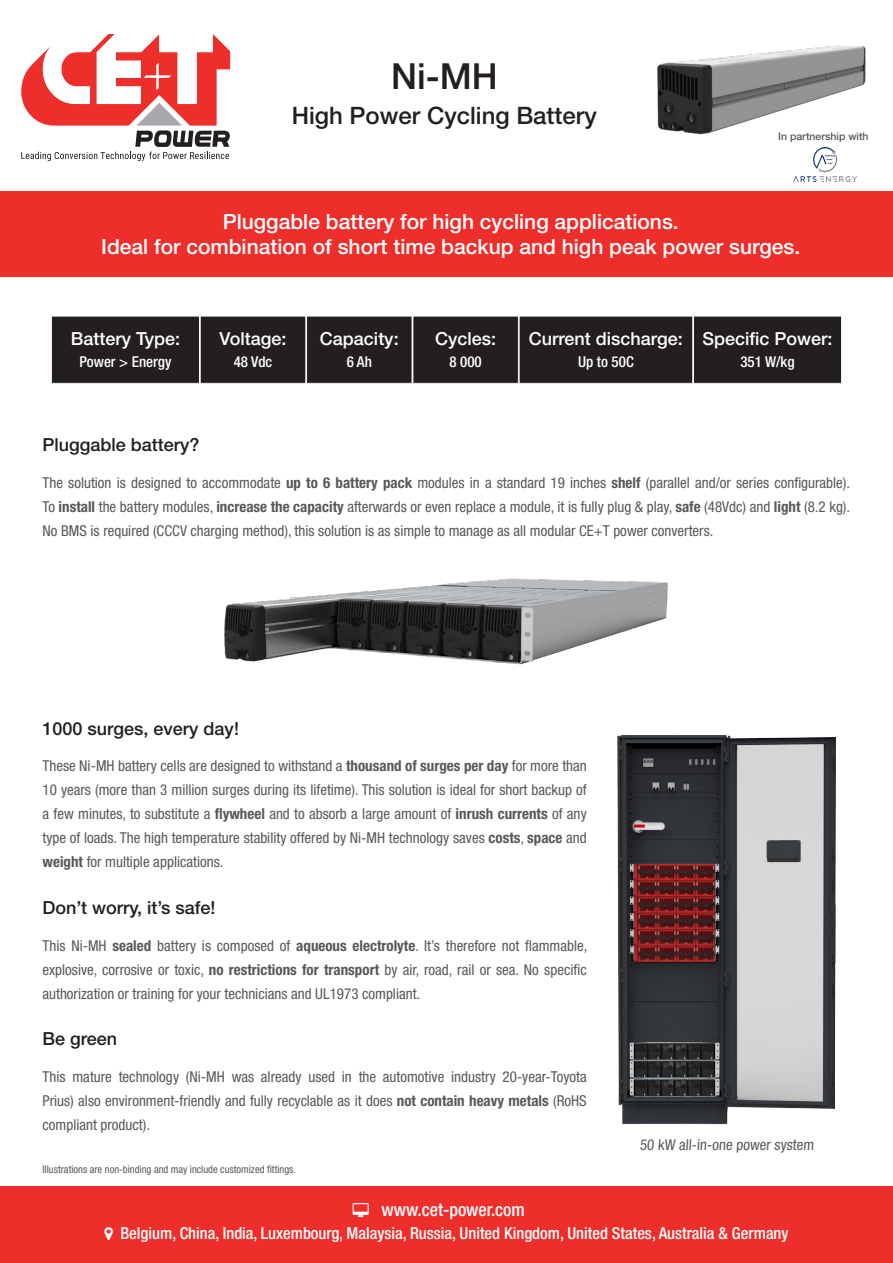
<style>
.page{position:relative;width:893px;height:1263px;background:#fff}
.page>*{position:absolute;margin:0;border:0;box-sizing:border-box;transform-origin:0 0}
.t1{font:500 36px "Helvetica Neue LT Std";color:#231f20}
.t2{font:500 24px "Helvetica Neue LT Std";color:#231f20}
.Title_Definition{font:500 21px "Helvetica Neue LT Std";color:#fff}
.Power{font:500 18px "Helvetica Neue LT Std";color:#fff}
.Heading{font:500 18px "Helvetica Neue LT Std";color:#231f20}
.t3{font:500 condensed 18px "Helvetica Neue LT Std";color:#fff}
.t4{font:500 condensed 16.5px "Helvetica Neue LT Std";color:#fff}
.BT{font:condensed 15px/24px "Helvetica Neue LT Std";color:#57585a;text-align:justify}
.Power_Value{font:500 condensed 15px "Helvetica Neue LT Std";color:#fff}
.Note{font:condensed 10.5px "Helvetica Neue LT Std";color:#57585a}
.Logo_Caption{font:500 10.5px "Helvetica Neue LT Std";color:#57585a}
.s1{font-weight:700}
</style>
<div class="page">
<div style="left:0;top:1186px;width:893px;height:77px;background:#ee2e2b"></div>
<svg style="left:21px;top:34px;width:209px;height:127px"></svg>
<div style="left:0;top:191px;width:893px;height:85px;background:#ee2e2b"></div>
<img style="left:224px;top:578px;width:444px;height:87px">
<div style="left:51px;top:316px;width:148px;height:67px;background:#231f20"></div>
<div style="left:51px;top:316px;width:149px;height:68px;border:1px solid #fff"></div>
<div style="left:519px;top:316px;width:174px;height:67px;background:#231f20"></div>
<div style="left:519px;top:316px;width:174px;height:68px;border:1px solid #fff"></div>
<div style="left:693px;top:316px;width:149px;height:67px;background:#231f20"></div>
<div style="left:693px;top:316px;width:149px;height:68px;border:1px solid #fff"></div>
<div style="left:200px;top:316px;width:106px;height:67px;background:#231f20"></div>
<div style="left:200px;top:316px;width:106px;height:68px;border:1px solid #fff"></div>
<div style="left:307px;top:316px;width:105px;height:67px;background:#231f20"></div>
<div style="left:306px;top:316px;width:106px;height:68px;border:1px solid #fff"></div>
<div style="left:413px;top:316px;width:105px;height:67px;background:#231f20"></div>
<div style="left:412px;top:316px;width:107px;height:68px;border:1px solid #fff"></div>
<img style="left:657px;top:45px;width:209px;height:90px">
<img style="left:617px;top:735px;width:219px;height:390px">
<img style="left:793px;top:148px;width:64px;height:33px">
<p class="t1" style="left:391px;top:55px;width:108px">Ni-MH</p>
<p class="t2" style="left:292px;top:101px;width:307px">High Power Cycling Battery</p>
<p class="Logo_Caption" style="left:778px;top:130px;width:92px">In partnership with</p>
<p class="Title_Definition" style="left:223px;top:209px;width:457px">Pluggable battery for high cycling applications.</p>
<p class="Title_Definition" style="left:101px;top:234px;width:701px">Ideal for combination of short time backup and high peak power surges.</p>
<p class="Power" style="left:71px;top:328px;width:111px">Battery Type:</p>
<p class="Power_Value" style="left:79px;top:353px;width:94px">Power &gt; Energy</p>
<p class="Power" style="left:220px;top:328px;width:68px">Voltage:</p>
<p class="Power_Value" style="left:234px;top:353px;width:40px">48 Vdc</p>
<p class="Power" style="left:320px;top:328px;width:80px">Capacity:</p>
<p class="Power_Value" style="left:347px;top:353px;width:27px">6 Ah</p>
<p class="Power" style="left:435px;top:328px;width:63px">Cycles:</p>
<p class="Power_Value" style="left:449px;top:353px;width:34px">8 000</p>
<p class="Power" style="left:529px;top:328px;width:156px">Current discharge:</p>
<p class="Power_Value" style="left:578px;top:353px;width:57px">Up to 50C</p>
<p class="Power" style="left:702px;top:328px;width:132px">Specific Power:</p>
<p class="Power_Value" style="left:740px;top:353px;width:56px">351 W/kg</p>
<p class="Heading" style="left:43px;top:434px;width:159px">Pluggable battery?</p>
<p class="BT" style="left:43px;top:470px;width:809px">The solution is designed to accommodate <span class="s1">up to 6 battery pack</span> modules in a standard 19 inches <span class="s1">shelf</span> (parallel and/or series configurable).<br>To <span class="s1">install</span> the battery modules, <span class="s1">increase the capacity</span> afterwards or even replace a module, it is fully plug &amp; play, <span class="s1">safe</span> (48Vdc) and <span class="s1">light</span> (8.2 kg).<br>No BMS is required (CCCV charging method), this solution is as simple to manage as all modular CE+T power converters.</p>
<p class="Heading" style="left:43px;top:717px;width:198px">1000 surges, every day!</p>
<p class="BT" style="left:43px;top:754px;width:546px">These Ni-MH battery cells are designed to withstand a <span class="s1">thousand of surges per day</span> for more than 10 years (more than 3 million surges during its lifetime). This solution is ideal for short backup of a few minutes, to substitute a <span class="s1">flywheel</span> and to absorb a large amount of <span class="s1">inrush currents</span> of any type of loads. The high temperature stability offered by Ni-MH technology saves <span class="s1">costs</span>, <span class="s1">space</span> and <span class="s1">weight</span> for multiple applications.</p>
<p class="Heading" style="left:43px;top:897px;width:175px">Don’t worry, it’s safe!</p>
<p class="BT" style="left:43px;top:933px;width:546px">This Ni-MH <span class="s1">sealed</span> battery is composed of <span class="s1">aqueous electrolyte</span>. It’s therefore not flammable, explosive, corrosive or toxic, <span class="s1">no restrictions for transport</span> by air, road, rail or sea. No specific authorization or training for your technicians and UL1973 compliant.</p>
<p class="Heading" style="left:43px;top:1028px;width:76px">Be green</p>
<p class="BT" style="left:43px;top:1064px;width:546px">This mature technology (Ni-MH was already used in the automotive industry 20-year-Toyota Prius) also environment-friendly and fully recyclable as it does <span class="s1">not contain heavy metals</span> (RoHS compliant product).</p>
<p class="Note" style="left:43px;top:1163px;width:255px">Illustrations are non-binding and may include customized fittings.</p>
<p class="BT" style="left:640px;top:1132px;width:177px">50 kW all-in-one power system</p>
<p class="t3" style="left:381px;top:1198px;width:145px">www.cet-power.com</p>
<p class="t4" style="left:120px;top:1223px;width:670px">Belgium, China, India, Luxembourg, Malaysia, Russia, United Kingdom, United States, Australia &amp; Germany</p>
</div>
